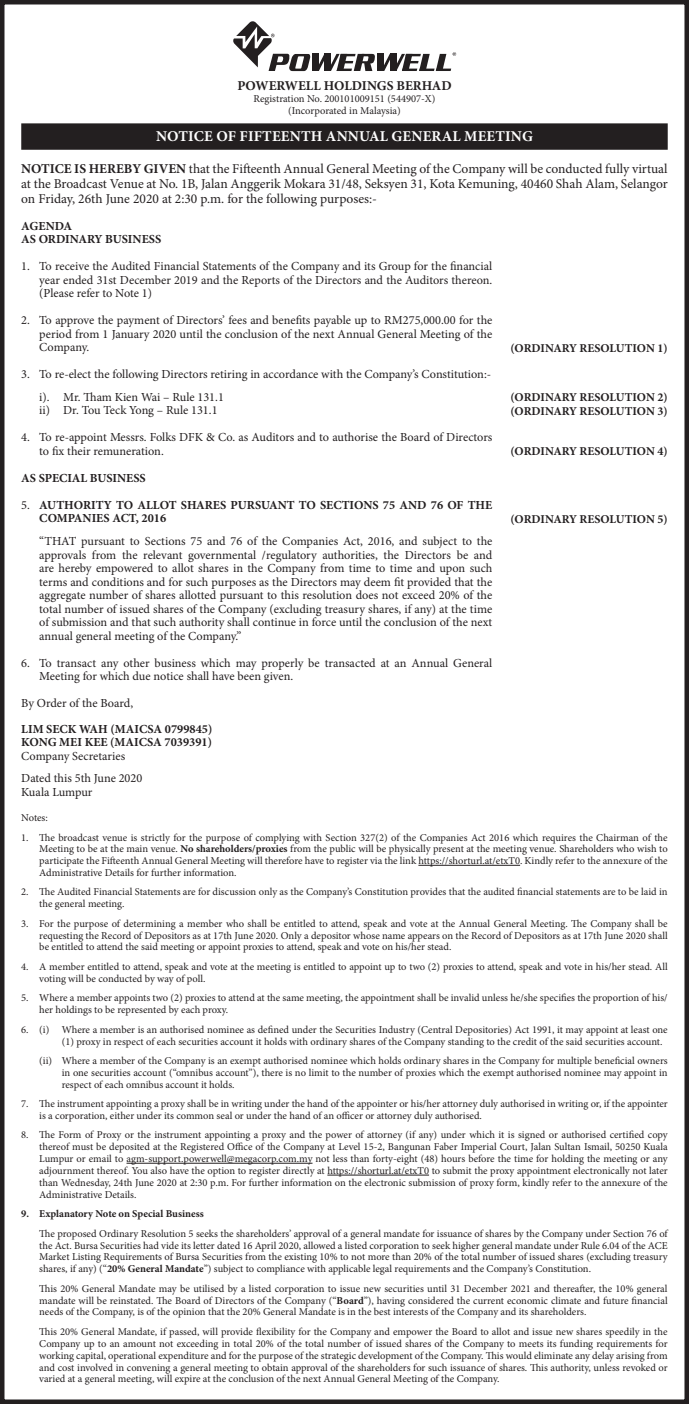
<style>
.page{position:relative;width:689px;height:1404px;background:#fff}
.page>*{position:absolute;margin:0;border:0;box-sizing:border-box;transform-origin:0 0}
.t1{font:700 15px "Minion Pro";letter-spacing:.01em;color:#fff}
.t2{font:13.5px/15px "Minion Pro";color:#231f20;text-align:justify}
.t3{font:700 13.5px "Minion Pro";color:#231f20}
.t4{font:12.3px/13.5px "Minion Pro";letter-spacing:-.005em;color:#231f20;text-align:justify}
.t5{font:700 12.3px/13.5px "Minion Pro";color:#231f20}
.t6{font:700 12px "Minion Pro";letter-spacing:-.005em;color:#231f20}
.t7{font:10.5px/11.9px "Minion Pro";letter-spacing:-.005em;color:#231f20;text-align:justify}
.t8{font:700 10.5px "Minion Pro";color:#231f20}
.s1{font-weight:700}
.s2{font-weight:400}
</style>
<div class="page">
<div style="left:22px;top:124px;width:645px;height:25px;background:#231f20"></div>
<div style="left:21px;top:123px;width:647px;height:27px;border:2px solid #231f20"></div>
<hr style="left:418px;top:865px;width:102px;height:1px;background:#231f20">
<hr style="left:126px;top:1162px;width:186px;height:1px;background:#231f20">
<hr style="left:327px;top:1174px;width:102px;height:1px;background:#231f20">
<div style="left:312px;top:54px;width:7px;height:17px;background:#231f20"></div>
<div style="left:377px;top:54px;width:7px;height:17px;background:#231f20"></div>
<svg style="left:319px;top:54px;width:56px;height:17px"></svg>
<svg style="left:233px;top:21px;width:77px;height:50px"></svg>
<svg style="left:381px;top:52px;width:75px;height:19px"></svg>
<div style="left:0;top:0;width:689px;height:1403px;border:4px solid #231f20"></div>
<p class="t3" style="left:237px;top:76px;width:216px">POWERWELL HOLDINGS BERHAD</p>
<p class="t7" style="left:253px;top:93px;width:183px">Registration No. 200101009151 (544907-X)</p>
<p class="t7" style="left:288px;top:105px;width:114px">(Incorporated in Malaysia)</p>
<p class="t1" style="left:156px;top:126px;width:378px">NOTICE OF FIFTEENTH ANNUAL GENERAL MEETING</p>
<p class="t2" style="left:21px;top:161px;width:648px"><span class="s1">NOTICE IS HEREBY GIVEN</span> that the Fifteenth Annual General Meeting of the Company will be conducted fully virtual at the Broadcast Venue at No. 1B, Jalan Anggerik Mokara 31/48, Seksyen 31, Kota Kemuning, 40460 Shah Alam, Selangor on Friday, 26th June 2020 at 2:30 p.m. for the following purposes:-</p>
<p class="t5" style="left:21px;top:219px;width:52px">AGENDA</p>
<p class="t5" style="left:21px;top:232px;width:141px">AS ORDINARY BUSINESS</p>
<p class="t4" style="left:39px;top:260px;width:455px;text-indent:-18px">1. To receive the Audited Financial Statements of the Company and its Group for the financial year ended 31st December 2019 and the Reports of the Directors and the Auditors thereon. (Please refer to Note 1)</p>
<p class="t4" style="left:39px;top:314px;width:455px;text-indent:-18px">2. To approve the payment of Directors’ fees and benefits payable up to RM275,000.00 for the period from 1 January 2020 until the conclusion of the next Annual General Meeting of the Company.</p>
<p class="t4" style="left:21px;top:368px;width:471px">3. To re-elect the following Directors retiring in accordance with the Company’s Constitution:-</p>
<p class="t4" style="left:39px;top:390px;width:186px">i). Mr. Tham Kien Wai – Rule 131.1</p>
<p class="t4" style="left:39px;top:404px;width:180px">ii) Dr. Tou Teck Yong – Rule 131.1</p>
<p class="t4" style="left:39px;top:431px;width:455px;text-indent:-18px">4. To re-appoint Messrs. Folks DFK &amp; Co. as Auditors and to authorise the Board of Directors to fix their remuneration.</p>
<p class="t5" style="left:21px;top:471px;width:126px">AS SPECIAL BUSINESS</p>
<p class="t5" style="left:39px;top:498px;width:454px;text-indent:-18px"><span class="s2">5.</span> AUTHORITY TO ALLOT SHARES PURSUANT TO SECTIONS 75 AND 76 OF THE<br>COMPANIES ACT, 2016</p>
<p class="t4" style="left:39px;top:534px;width:455px">“THAT pursuant to Sections 75 and 76 of the Companies Act, 2016, and subject to the approvals from the relevant governmental /regulatory authorities, the Directors be and are hereby empowered to allot shares in the Company from time to time and upon such terms and conditions and for such purposes as the Directors may deem fit provided that the aggregate number of shares allotted pursuant to this resolution does not exceed 20% of the total number of issued shares of the Company (excluding treasury shares, if any) at the time of submission and that such authority shall continue in force until the conclusion of the next annual general meeting of the Company.”</p>
<p class="t4" style="left:39px;top:656px;width:455px;text-indent:-18px">6. To transact any other business which may properly be transacted at an Annual General<br>Meeting for which due notice shall have been given.</p>
<p class="t4" style="left:21px;top:696px;width:113px">By Order of the Board,</p>
<p class="t5" style="left:21px;top:721px;width:193px">LIM SECK WAH (MAICSA 0799845)</p>
<p class="t5" style="left:21px;top:735px;width:192px">KONG MEI KEE (MAICSA 7039391)</p>
<p class="t4" style="left:21px;top:749px;width:105px">Company Secretaries</p>
<p class="t4" style="left:21px;top:771px;width:123px">Dated this 5th June 2020</p>
<p class="t4" style="left:21px;top:785px;width:73px">Kuala Lumpur</p>
<p class="t7" style="left:21px;top:811px;width:28px">Notes:</p>
<p class="t7" style="left:39px;top:831px;width:630px;text-indent:-18px">1. The broadcast venue is strictly for the purpose of complying with Section 327(2) of the Companies Act 2016 which requires the Chairman of the Meeting to be at the main venue. <span class="s1">No shareholders/proxies</span> from the public will be physically present at the meeting venue. Shareholders who wish to participate the Fifteenth Annual General Meeting will therefore have to register via the link https://shorturl.at/etxT0. Kindly refer to the annexure of the Administrative Details for further information.</p>
<p class="t7" style="left:39px;top:886px;width:630px;text-indent:-18px">2. The Audited Financial Statements are for discussion only as the Company’s Constitution provides that the audited financial statements are to be laid in the general meeting.</p>
<p class="t7" style="left:39px;top:917px;width:630px;text-indent:-18px">3. For the purpose of determining a member who shall be entitled to attend, speak and vote at the Annual General Meeting. The Company shall be requesting the Record of Depositors as at 17th June 2020. Only a depositor whose name appears on the Record of Depositors as at 17th June 2020 shall be entitled to attend the said meeting or appoint proxies to attend, speak and vote on his/her stead.</p>
<p class="t7" style="left:39px;top:960px;width:630px;text-indent:-18px">4. A member entitled to attend, speak and vote at the meeting is entitled to appoint up to two (2) proxies to attend, speak and vote in his/her stead. All voting will be conducted by way of poll.</p>
<p class="t7" style="left:39px;top:992px;width:630px;text-indent:-18px">5. Where a member appoints two (2) proxies to attend at the same meeting, the appointment shall be invalid unless he/she specifies the proportion of his/ her holdings to be represented by each proxy.</p>
<p class="t7" style="left:62px;top:1023px;width:607px;text-indent:-40px">6. (i) Where a member is an authorised nominee as defined under the Securities Industry (Central Depositories) Act 1991, it may appoint at least one (1) proxy in respect of each securities account it holds with ordinary shares of the Company standing to the credit of the said securities account.</p>
<p class="t7" style="left:62px;top:1054px;width:607px;text-indent:-22px">(ii) Where a member of the Company is an exempt authorised nominee which holds ordinary shares in the Company for multiple beneficial owners in one securities account (“omnibus account”), there is no limit to the number of proxies which the exempt authorised nominee may appoint in respect of each omnibus account it holds.</p>
<p class="t7" style="left:39px;top:1097px;width:630px;text-indent:-18px">7. The instrument appointing a proxy shall be in writing under the hand of the appointer or his/her attorney duly authorised in writing or, if the appointer is a corporation, either under its common seal or under the hand of an officer or attorney duly authorised.</p>
<p class="t7" style="left:39px;top:1129px;width:630px;text-indent:-18px">8. The Form of Proxy or the instrument appointing a proxy and the power of attorney (if any) under which it is signed or authorised certified copy thereof must be deposited at the Registered Office of the Company at Level 15-2, Bangunan Faber Imperial Court, Jalan Sultan Ismail, 50250 Kuala Lumpur or email to agm-support.powerwell@megacorp.com.my not less than forty-eight (48) hours before the time for holding the meeting or any adjournment thereof. You also have the option to register directly at https://shorturl.at/etxT0 to submit the proxy appointment electronically not later than Wednesday, 24th June 2020 at 2:30 p.m. For further information on the electronic submission of proxy form, kindly refer to the annexure of the Administrative Details.</p>
<p class="t8" style="left:21px;top:1206px;width:184px">9. Explanatory Note on Special Business</p>
<p class="t7" style="left:39px;top:1227px;width:630px">The proposed Ordinary Resolution 5 seeks the shareholders’ approval of a general mandate for issuance of shares by the Company under Section 76 of the Act. Bursa Securities had vide its letter dated 16 April 2020, allowed a listed corporation to seek higher general mandate under Rule 6.04 of the ACE Market Listing Requirements of Bursa Securities from the existing 10% to not more than 20% of the total number of issued shares (excluding treasury shares, if any) (“<span class="s1">20% General Mandate</span>”) subject to compliance with applicable legal requirements and the Company’s Constitution.</p>
<p class="t7" style="left:39px;top:1282px;width:630px">This 20% General Mandate may be utilised by a listed corporation to issue new securities until 31 December 2021 and thereafter, the 10% general mandate will be reinstated. The Board of Directors of the Company (“<span class="s1">Board</span>”), having considered the current economic climate and future financial needs of the Company, is of the opinion that the 20% General Mandate is in the best interests of the Company and its shareholders.</p>
<p class="t7" style="left:39px;top:1325px;width:630px">This 20% General Mandate, if passed, will provide flexibility for the Company and empower the Board to allot and issue new shares speedily in the Company up to an amount not exceeding in total 20% of the total number of issued shares of the Company to meets its funding requirements for working capital, operational expenditure and for the purpose of the strategic development of the Company. This would eliminate any delay arising from and cost involved in convening a general meeting to obtain approval of the shareholders for such issuance of shares. This authority, unless revoked or varied at a general meeting, will expire at the conclusion of the next Annual General Meeting of the Company.</p>
<p class="t6" style="left:510px;top:339px;width:159px">(ORDINARY RESOLUTION 1)</p>
<p class="t6" style="left:510px;top:389px;width:159px">(ORDINARY RESOLUTION 2)</p>
<p class="t6" style="left:510px;top:402px;width:159px">(ORDINARY RESOLUTION 3)</p>
<p class="t6" style="left:510px;top:443px;width:159px">(ORDINARY RESOLUTION 4)</p>
<p class="t6" style="left:510px;top:510px;width:159px">(ORDINARY RESOLUTION 5)</p>
</div>
